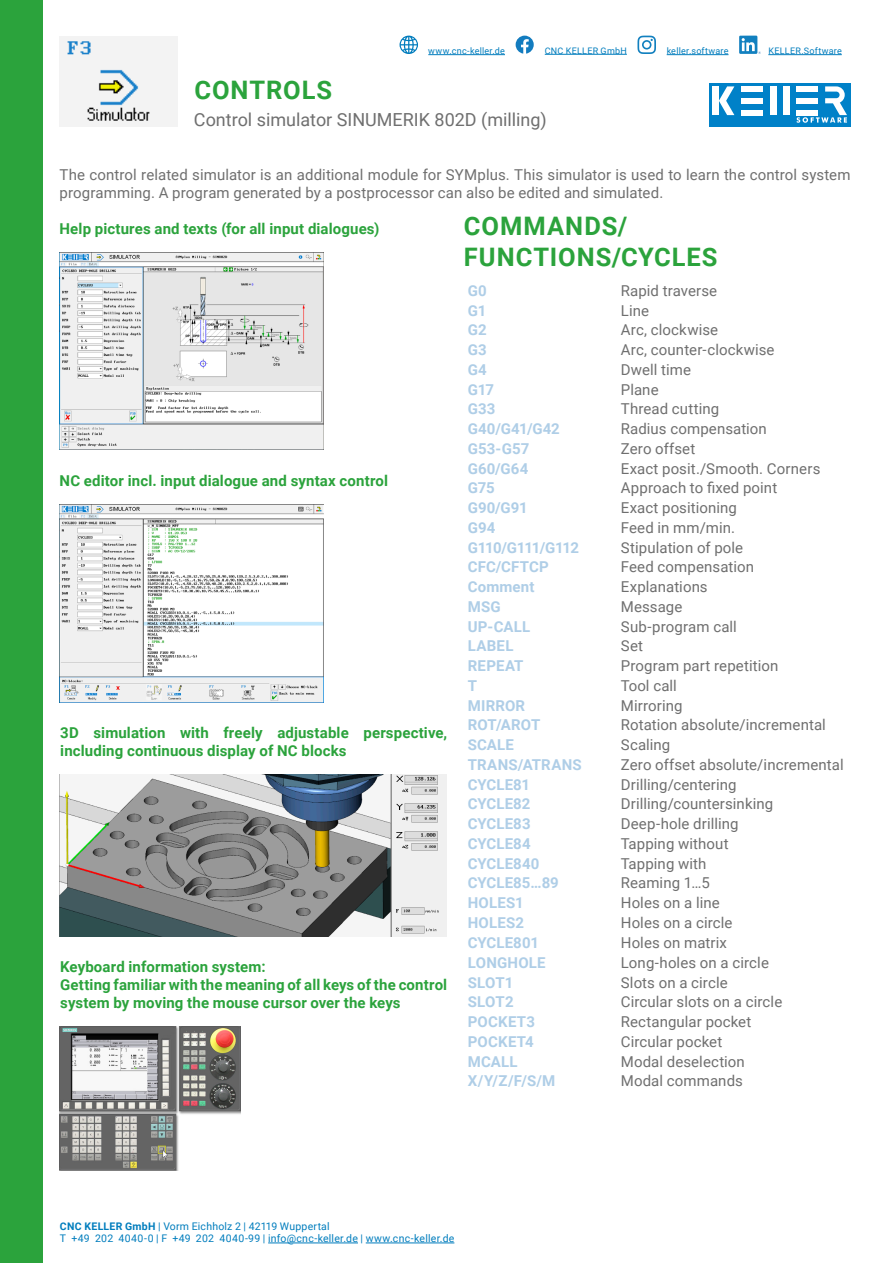
<style>
.page{position:relative;width:893px;height:1263px;background:#fff}
.page>*{position:absolute;margin:0;border:0;box-sizing:border-box;transform-origin:0 0}
.Fließtext_Headline{font:700 25.5px "Roboto";letter-spacing:.035em;color:#2ba33c}
.UnterKapitelname_L{font:18px "Roboto";color:#6f6f6f}
.Fließtext_Tabelle{font:15px "Roboto";letter-spacing:.005em;color:#6f6f6f}
.Fließtext_Headline2{font:700 15px/18px "Roboto";letter-spacing:.01em;color:#2ba33c}
.Fließtext_Hervorhebu{font:700 15px "Roboto";letter-spacing:.01em;color:#afcee7}
.Fließtext{font:15px/18px "Roboto";letter-spacing:.005em;color:#6f6f6f}
.Fließtext_Hervorhebu-2{font:700 15px "Roboto";letter-spacing:-.05em;color:#afcee7}
.t1{font:10.5px/12.6px "Roboto";letter-spacing:.02em;color:#007dbd}
.t2{font:9px "Roboto";letter-spacing:.03em;color:#007dbd}
.s1{font-weight:700}
</style>
<div class="page">
<img style="left:60px;top:252px;width:264px;height:198px">
<img style="left:60px;top:504px;width:264px;height:198px">
<img style="left:60px;top:774px;width:386px;height:162px">
<img style="left:60px;top:1026px;width:180px;height:144px">
<div style="left:0;top:0;width:43px;height:1263px;background:#2ba33c"></div>
<img style="left:60px;top:36px;width:117px;height:90px">
<div style="left:709px;top:83px;width:141px;height:43px;background:#0081c8"></div>
<svg style="left:719px;top:86px;width:15px;height:29px"></svg>
<div style="left:712px;top:86px;width:7px;height:29px;background:#fff"></div>
<div style="left:770px;top:86px;width:6px;height:29px;background:#fff"></div>
<div style="left:783px;top:86px;width:6px;height:29px;background:#fff"></div>
<div style="left:741px;top:86px;width:22px;height:6px;background:#fff"></div>
<div style="left:741px;top:98px;width:22px;height:5px;background:#fff"></div>
<div style="left:741px;top:110px;width:22px;height:5px;background:#fff"></div>
<svg style="left:796px;top:86px;width:51px;height:37px"></svg>
<hr style="left:545px;top:54px;width:82px;height:1px;background:#007dbd">
<svg style="left:516px;top:36px;width:18px;height:18px"></svg>
<hr style="left:667px;top:54px;width:61px;height:1px;background:#007dbd">
<svg style="left:637px;top:36px;width:19px;height:18px"></svg>
<hr style="left:428px;top:54px;width:77px;height:1px;background:#007dbd">
<svg style="left:400px;top:36px;width:18px;height:18px"></svg>
<hr style="left:768px;top:54px;width:74px;height:1px;background:#007dbd">
<svg style="left:739px;top:36px;width:22px;height:18px"></svg>
<hr style="left:268px;top:1243px;width:90px;height:1px;background:#007dbd">
<hr style="left:366px;top:1243px;width:88px;height:1px;background:#007dbd">
<p class="t2" style="left:428px;top:44px;width:78px">www.cnc-keller.de</p>
<p class="t2" style="left:545px;top:44px;width:84px">CNC KELLER GmbH</p>
<p class="t2" style="left:667px;top:44px;width:63px">keller.software</p>
<p class="t2" style="left:768px;top:44px;width:75px">KELLER.Software</p>
<h1 class="Fließtext_Headline" style="left:194px;top:72px;width:139px">CONTROLS</h1>
<p class="UnterKapitelname_L" style="left:194px;top:107px;width:354px">Control simulator SINUMERIK 802D (milling)</p>
<p class="Fließtext" style="left:60px;top:165px;width:792px">The control related simulator is an additional module for SYMplus. This simulator is used to learn the control system programming. A program generated by a postprocessor can also be edited and simulated.</p>
<p class="Fließtext_Headline" style="left:464px;top:208px;width:165px">COMMANDS/</p>
<p class="Fließtext_Headline" style="left:464px;top:239px;width:255px">FUNCTIONS/CYCLES</p>
<p class="Fließtext_Hervorhebu" style="left:468px;top:280px;width:21px">G0</p>
<p class="Fließtext_Tabelle" style="left:621px;top:280px;width:98px">Rapid traverse</p>
<p class="Fließtext_Hervorhebu" style="left:468px;top:300px;width:20px">G1</p>
<p class="Fließtext_Tabelle" style="left:621px;top:300px;width:30px">Line</p>
<p class="Fließtext_Hervorhebu" style="left:468px;top:319px;width:20px">G2</p>
<p class="Fließtext_Tabelle" style="left:621px;top:319px;width:99px">Arc, clockwise</p>
<p class="Fließtext_Hervorhebu" style="left:468px;top:339px;width:20px">G3</p>
<p class="Fließtext_Tabelle" style="left:621px;top:339px;width:155px">Arc, counter-clockwise</p>
<p class="Fließtext_Hervorhebu" style="left:468px;top:359px;width:20px">G4</p>
<p class="Fließtext_Tabelle" style="left:621px;top:359px;width:72px">Dwell time</p>
<p class="Fließtext_Hervorhebu" style="left:468px;top:379px;width:28px">G17</p>
<p class="Fließtext_Tabelle" style="left:621px;top:379px;width:39px">Plane</p>
<p class="Fließtext_Hervorhebu" style="left:468px;top:398px;width:29px">G33</p>
<p class="Fließtext_Tabelle" style="left:621px;top:398px;width:100px">Thread cutting</p>
<p class="Fließtext_Hervorhebu" style="left:468px;top:418px;width:94px">G40/G41/G42</p>
<p class="Fließtext_Tabelle" style="left:621px;top:418px;width:148px">Radius compensation</p>
<p class="Fließtext_Hervorhebu" style="left:468px;top:438px;width:63px">G53-G57</p>
<p class="Fließtext_Tabelle" style="left:621px;top:438px;width:76px">Zero offset</p>
<p class="Fließtext_Hervorhebu" style="left:468px;top:458px;width:62px">G60/G64</p>
<p class="Fließtext_Tabelle" style="left:621px;top:458px;width:201px">Exact posit./Smooth. Corners</p>
<p class="Fließtext_Hervorhebu" style="left:468px;top:477px;width:29px">G75</p>
<p class="Fließtext_Tabelle" style="left:621px;top:477px;width:158px">Approach to fixed point</p>
<p class="Fließtext_Hervorhebu" style="left:468px;top:497px;width:62px">G90/G91</p>
<p class="Fließtext_Tabelle" style="left:621px;top:497px;width:118px">Exact positioning</p>
<p class="Fließtext_Hervorhebu" style="left:468px;top:517px;width:29px">G94</p>
<p class="Fließtext_Tabelle" style="left:621px;top:517px;width:116px">Feed in mm/min.</p>
<p class="Fließtext_Hervorhebu-2" style="left:468px;top:537px;width:113px">G110/G111/G112</p>
<p class="Fließtext_Tabelle" style="left:621px;top:537px;width:124px">Stipulation of pole</p>
<p class="Fließtext_Hervorhebu" style="left:468px;top:556px;width:83px">CFC/CFTCP</p>
<p class="Fließtext_Tabelle" style="left:621px;top:556px;width:135px">Feed compensation</p>
<p class="Fließtext_Hervorhebu" style="left:468px;top:576px;width:68px">Comment</p>
<p class="Fließtext_Tabelle" style="left:621px;top:576px;width:88px">Explanations</p>
<p class="Fließtext_Hervorhebu" style="left:468px;top:596px;width:34px">MSG</p>
<p class="Fließtext_Tabelle" style="left:621px;top:596px;width:63px">Message</p>
<p class="Fließtext_Hervorhebu" style="left:468px;top:616px;width:64px">UP-CALL</p>
<p class="Fließtext_Tabelle" style="left:621px;top:616px;width:118px">Sub-program call</p>
<p class="Fließtext_Hervorhebu" style="left:468px;top:635px;width:47px">LABEL</p>
<p class="Fließtext_Tabelle" style="left:621px;top:635px;width:24px">Set</p>
<p class="Fließtext_Hervorhebu" style="left:468px;top:655px;width:57px">REPEAT</p>
<p class="Fließtext_Tabelle" style="left:621px;top:655px;width:159px">Program part repetition</p>
<p class="Fließtext_Hervorhebu" style="left:468px;top:675px;width:11px">T</p>
<p class="Fließtext_Tabelle" style="left:621px;top:675px;width:57px">Tool call</p>
<p class="Fließtext_Hervorhebu" style="left:468px;top:695px;width:59px">MIRROR</p>
<p class="Fließtext_Tabelle" style="left:621px;top:695px;width:63px">Mirroring</p>
<p class="Fließtext_Hervorhebu" style="left:468px;top:714px;width:74px">ROT/AROT</p>
<p class="Fließtext_Tabelle" style="left:621px;top:714px;width:207px">Rotation absolute/incremental</p>
<p class="Fließtext_Hervorhebu" style="left:468px;top:734px;width:48px">SCALE</p>
<p class="Fließtext_Tabelle" style="left:621px;top:734px;width:51px">Scaling</p>
<p class="Fließtext_Hervorhebu" style="left:468px;top:754px;width:115px">TRANS/ATRANS</p>
<p class="Fließtext_Tabelle" style="left:621px;top:754px;width:224px">Zero offset absolute/incremental</p>
<p class="Fließtext_Hervorhebu" style="left:468px;top:774px;width:64px">CYCLE81</p>
<p class="Fließtext_Tabelle" style="left:621px;top:774px;width:117px">Drilling/centering</p>
<p class="Fließtext_Hervorhebu" style="left:468px;top:793px;width:64px">CYCLE82</p>
<p class="Fließtext_Tabelle" style="left:621px;top:793px;width:154px">Drilling/countersinking</p>
<p class="Fließtext_Hervorhebu" style="left:468px;top:813px;width:64px">CYCLE83</p>
<p class="Fließtext_Tabelle" style="left:621px;top:813px;width:119px">Deep-hole drilling</p>
<p class="Fließtext_Hervorhebu" style="left:468px;top:833px;width:64px">CYCLE84</p>
<p class="Fließtext_Tabelle" style="left:621px;top:833px;width:109px">Tapping without</p>
<p class="Fließtext_Hervorhebu" style="left:468px;top:853px;width:73px">CYCLE840</p>
<p class="Fließtext_Tabelle" style="left:621px;top:853px;width:87px">Tapping with</p>
<p class="Fließtext_Hervorhebu" style="left:468px;top:873px;width:93px">CYCLE85…89</p>
<p class="Fließtext_Tabelle" style="left:621px;top:873px;width:91px">Reaming 1…5</p>
<p class="Fließtext_Hervorhebu" style="left:468px;top:892px;width:57px">HOLES1</p>
<p class="Fließtext_Tabelle" style="left:621px;top:892px;width:100px">Holes on a line</p>
<p class="Fließtext_Hervorhebu" style="left:468px;top:912px;width:58px">HOLES2</p>
<p class="Fließtext_Tabelle" style="left:621px;top:912px;width:113px">Holes on a circle</p>
<p class="Fließtext_Hervorhebu" style="left:468px;top:932px;width:73px">CYCLE801</p>
<p class="Fließtext_Tabelle" style="left:621px;top:932px;width:108px">Holes on matrix</p>
<p class="Fließtext_Hervorhebu" style="left:468px;top:952px;width:79px">LONGHOLE</p>
<p class="Fließtext_Tabelle" style="left:621px;top:952px;width:150px">Long-holes on a circle</p>
<p class="Fließtext_Hervorhebu" style="left:468px;top:972px;width:47px">SLOT1</p>
<p class="Fließtext_Tabelle" style="left:621px;top:972px;width:108px">Slots on a circle</p>
<p class="Fließtext_Hervorhebu" style="left:468px;top:991px;width:47px">SLOT2</p>
<p class="Fließtext_Tabelle" style="left:621px;top:991px;width:163px">Circular slots on a circle</p>
<p class="Fließtext_Hervorhebu" style="left:468px;top:1011px;width:69px">POCKET3</p>
<p class="Fließtext_Tabelle" style="left:621px;top:1011px;width:132px">Rectangular pocket</p>
<p class="Fließtext_Hervorhebu" style="left:468px;top:1031px;width:67px">POCKET4</p>
<p class="Fließtext_Tabelle" style="left:621px;top:1031px;width:103px">Circular pocket</p>
<p class="Fließtext_Hervorhebu" style="left:468px;top:1051px;width:51px">MCALL</p>
<p class="Fließtext_Tabelle" style="left:621px;top:1051px;width:126px">Modal deselection</p>
<p class="Fließtext_Hervorhebu" style="left:468px;top:1070px;width:89px">X/Y/Z/F/S/M</p>
<p class="Fließtext_Tabelle" style="left:621px;top:1070px;width:124px">Modal commands</p>
<p class="Fließtext_Headline2" style="left:60px;top:219px;width:321px">Help pictures and texts (for all input dialogues)</p>
<p class="Fließtext_Headline2" style="left:60px;top:471px;width:330px">NC editor incl. input dialogue and syntax control</p>
<p class="Fließtext_Headline2" style="left:60px;top:723px;width:388px">3D simulation with freely adjustable perspective, including continuous display of NC blocks</p>
<p class="Fließtext_Headline2" style="left:60px;top:957px;width:207px">Keyboard information system:</p>
<p class="Fließtext_Headline2" style="left:60px;top:975px;width:388px">Getting familiar with the meaning of all keys of the control system by moving the mouse cursor over the keys</p>
<p class="t1" style="left:60px;top:1219px;width:396px"><span class="s1">CNC KELLER GmbH</span> | Vorm Eichholz 2 | 42119 Wuppertal<br>T +49 202 4040-0 | F +49 202 4040-99 | info@cnc-keller.de | www.cnc-keller.de</p>
</div>
